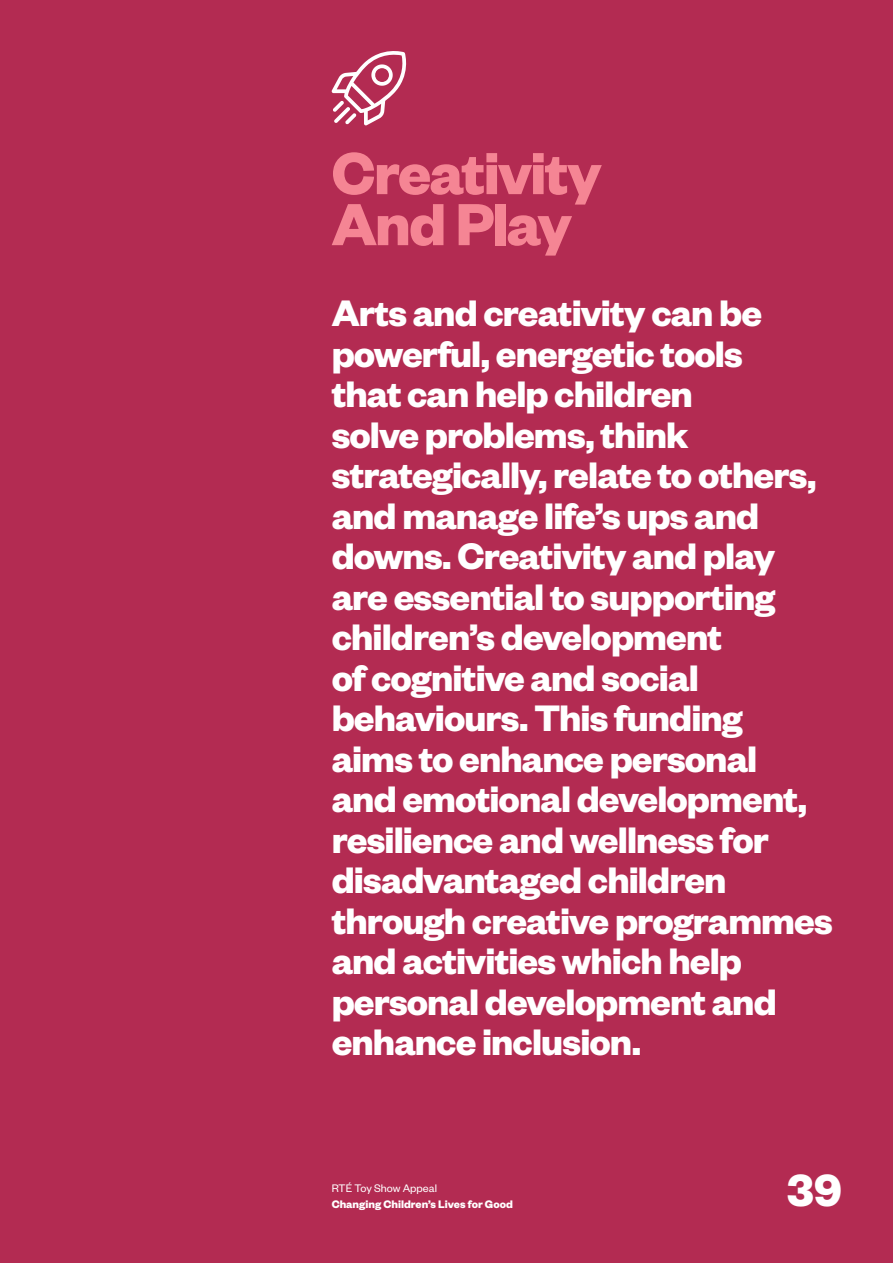
<style>
.page{position:relative;width:893px;height:1263px;background:#b32b52}
.page>*{position:absolute;margin:0;border:0;box-sizing:border-box;transform-origin:0 0}
.t1{font:700 65.1px/51px "Founders Grotesk";letter-spacing:-.03em;color:#f58594}
.t2{font:700 49.5px "Founders Grotesk";color:#fff}
.t3{font:700 40.5px/40.5px "Founders Grotesk";letter-spacing:-.02em;color:#fff}
.t4{font:700 12px "Founders Grotesk";color:#fff}
.t5{font:12px "Founders Grotesk";color:#fff}
</style>
<div class="page">
<svg style="left:332px;top:51px;width:75px;height:75px"></svg>
<h1 class="t1" style="left:332px;top:145px;width:271px">Creativity<br>And Play</h1>
<p class="t3" style="left:332px;top:291px;width:503px">Arts and creativity can be powerful, energetic tools<br>that can help children<br>solve problems, think strategically, relate to others, and manage life’s ups and downs. Creativity and play are essential to supporting children’s development<br>of cognitive and social behaviours. This funding aims to enhance personal<br>and emotional development, resilience and wellness for disadvantaged children through creative programmes and activities which help personal development and enhance inclusion.</p>
<p class="t5" style="left:332px;top:1181px;width:107px">RTÉ Toy Show Appeal</p>
<p class="t4" style="left:332px;top:1196px;width:183px">Changing Children’s Lives for Good</p>
<p class="t2" style="left:787px;top:1159px;width:56px">39</p>
</div>
